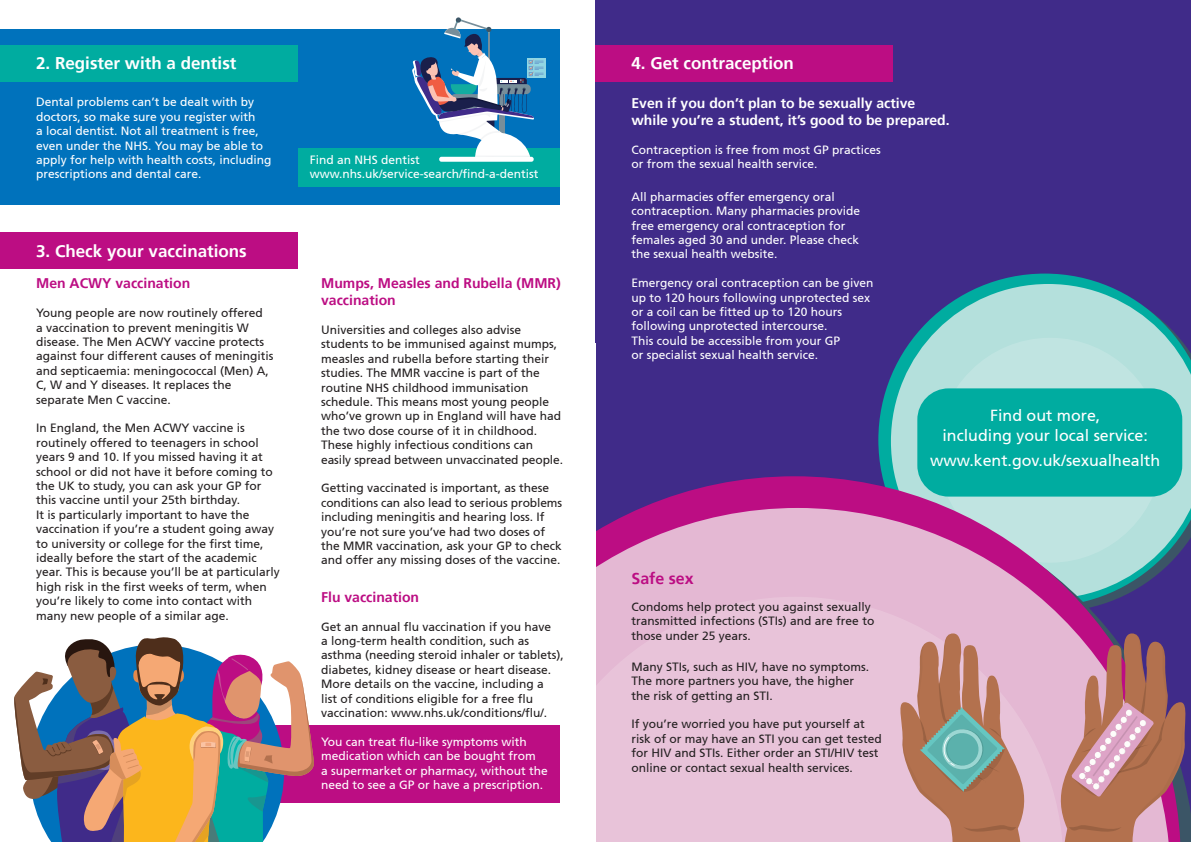
<style>
.page{position:relative;width:1191px;height:842px;background:#fff}
.page>*{position:absolute;margin:0;border:0;box-sizing:border-box;transform-origin:0 0}
.t1{font:700 17px "Frutiger 65";color:#fff}
.t2{font:16px "Frutiger 55 Roman";color:#fff}
.t3{font:700 16px "Frutiger 65";color:#bc0d83}
.t4{font:700 14px "Frutiger 65";color:#fff}
.t5{font:700 14px/16.8px "Frutiger 65";color:#bc0d83}
.t6{font:12px/14.4px "Frutiger 55 Roman";color:#231f20}
.t7{font:12px/14.4px "Frutiger 55 Roman";color:#fff}
</style>
<div class="page">
<div style="left:595px;top:0;width:596px;height:842px;background:#402b89"></div>
<svg style="left:878px;top:274px;width:225px;height:202px"></svg>
<svg style="left:891px;top:284px;width:300px;height:204px;fill:#b4e0dc"></svg>
<div style="left:937px;top:338px;width:225px;height:225px;background:#c0e4e1;border-radius:50%"></div>
<svg style="left:595px;top:476px;width:585px;height:87px"></svg>
<svg style="left:595px;top:508px;width:575px;height:125px;fill:#e4b8d3"></svg>
<svg style="left:595px;top:597px;width:468px;height:245px;background:#e7c0d7"></svg>
<div style="left:0;top:30px;width:559px;height:175px;background:#0072bc"></div>
<div style="left:0;top:45px;width:298px;height:36px;background:#00aca0"></div>
<div style="left:0;top:232px;width:298px;height:37px;background:#bc0d83"></div>
<div style="left:298px;top:148px;width:261px;height:39px;background:#00aca0"></div>
<div style="left:267px;top:726px;width:292px;height:77px;background:#bc0d83"></div>
<div style="left:527px;top:58px;width:18px;height:19px;background:#8acedf"></div>
<div style="left:439px;top:157px;width:94px;height:5px;background:#fff;border-radius:2px"></div>
<svg style="left:412px;top:17px;width:131px;height:142px"></svg>
<svg style="left:14px;top:637px;width:300px;height:205px"></svg>
<div style="left:595px;top:45px;width:298px;height:36px;background:#bc0d83"></div>
<div style="left:917px;top:388px;width:265px;height:109px;background:#00aca0;border-radius:31px"></div>
<svg style="left:896px;top:633px;width:137px;height:209px;background:#be9a94"></svg>
<svg style="left:1051px;top:633px;width:138px;height:209px;background:#b57d86"></svg>
<p class="t1" style="left:36px;top:54px;width:202px">2. Register with a dentist</p>
<p class="t1" style="left:631px;top:54px;width:164px">4. Get contraception</p>
<p class="t4" style="left:631px;top:95px;width:285px">Even if you don’t plan to be sexually active</p>
<p class="t4" style="left:631px;top:112px;width:319px">while you’re a student, it’s good to be prepared.</p>
<p class="t7" style="left:631px;top:142px;width:251px">Contraception is free from most GP practices</p>
<p class="t7" style="left:631px;top:157px;width:188px">or from the sexual health service.</p>
<p class="t7" style="left:631px;top:189px;width:205px">All pharmacies offer emergency oral</p>
<p class="t7" style="left:631px;top:204px;width:230px">contraception. Many pharmacies provide free emergency oral contraception for</p>
<p class="t7" style="left:631px;top:233px;width:229px">females aged 30 and under. Please check</p>
<p class="t7" style="left:631px;top:247px;width:148px">the sexual health website.</p>
<p class="t7" style="left:631px;top:276px;width:244px">Emergency oral contraception can be given up to 120 hours following unprotected sex or a coil can be fitted up to 120 hours</p>
<p class="t7" style="left:631px;top:319px;width:198px">following unprotected intercourse.</p>
<p class="t7" style="left:631px;top:333px;width:210px">This could be accessible from your GP</p>
<p class="t7" style="left:631px;top:348px;width:188px">or specialist sexual health service.</p>
<p class="t7" style="left:36px;top:95px;width:219px">Dental problems can’t be dealt with by</p>
<p class="t7" style="left:36px;top:109px;width:221px">doctors, so make sure you register with</p>
<p class="t7" style="left:36px;top:124px;width:237px">a local dentist. Not all treatment is free, even under the NHS. You may be able to apply for help with health costs, including prescriptions and dental care.</p>
<p class="t7" style="left:310px;top:153px;width:112px">Find an NHS dentist</p>
<p class="t7" style="left:310px;top:167px;width:230px">www.nhs.uk/service-search/find-a-dentist</p>
<p class="t1" style="left:36px;top:241px;width:212px">3. Check your vaccinations</p>
<p class="t5" style="left:36px;top:275px;width:156px">Men ACWY vaccination</p>
<p class="t6" style="left:36px;top:306px;width:239px">Young people are now routinely offered<br>a vaccination to prevent meningitis W disease. The Men ACWY vaccine protects against four different causes of meningitis and septicaemia: meningococcal (Men) A, C, W and Y diseases. It replaces the separate Men C vaccine.</p>
<p class="t6" style="left:36px;top:421px;width:210px">In England, the Men ACWY vaccine is</p>
<p class="t6" style="left:36px;top:435px;width:238px">routinely offered to teenagers in school years 9 and 10. If you missed having it at school or did not have it before coming to the UK to study, you can ask your GP for this vaccine until your 25th birthday.</p>
<p class="t6" style="left:36px;top:507px;width:215px">It is particularly important to have the</p>
<p class="t6" style="left:36px;top:522px;width:245px">vaccination if you’re a student going away to university or college for the first time, ideally before the start of the academic year. This is because you’ll be at particularly high risk in the first weeks of term, when you’re likely to come into contact with many new people of a similar age.</p>
<p class="t5" style="left:321px;top:275px;width:241px">Mumps, Measles and Rubella (MMR) vaccination</p>
<p class="t6" style="left:321px;top:323px;width:202px">Universities and colleges also advise</p>
<p class="t6" style="left:321px;top:337px;width:242px">students to be immunised against mumps, measles and rubella before starting their studies. The MMR vaccine is part of the routine NHS childhood immunisation schedule. This means most young people who’ve grown up in England will have had the two dose course of it in childhood.<br>These highly infectious conditions can</p>
<p class="t6" style="left:321px;top:452px;width:243px">easily spread between unvaccinated people.</p>
<p class="t6" style="left:321px;top:481px;width:242px">Getting vaccinated is important, as these conditions can also lead to serious problems including meningitis and hearing loss. If you’re not sure you’ve had two doses of the MMR vaccination, ask your GP to check and offer any missing doses of the vaccine.</p>
<p class="t5" style="left:321px;top:588px;width:100px">Flu vaccination</p>
<p class="t6" style="left:321px;top:619px;width:232px">Get an annual flu vaccination if you have</p>
<p class="t6" style="left:321px;top:634px;width:210px">a long-term health condition, such as</p>
<p class="t6" style="left:321px;top:648px;width:244px">asthma (needing steroid inhaler or tablets),</p>
<p class="t6" style="left:321px;top:662px;width:232px">diabetes, kidney disease or heart disease.<br>More details on the vaccine, including a</p>
<p class="t6" style="left:321px;top:691px;width:214px">list of conditions eligible for a free flu</p>
<p class="t6" style="left:321px;top:706px;width:228px">vaccination: www.nhs.uk/conditions/flu/.</p>
<p class="t7" style="left:321px;top:734px;width:207px">You can treat flu-like symptoms with</p>
<p class="t7" style="left:321px;top:749px;width:216px">medication which can be bought from</p>
<p class="t7" style="left:321px;top:763px;width:228px">a supermarket or pharmacy, without the need to see a GP or have a prescription.</p>
<p class="t2" style="left:990px;top:406px;width:112px">Find out more,</p>
<p class="t2" style="left:942px;top:426px;width:207px">including your local service:</p>
<p class="t2" style="left:930px;top:451px;width:231px">www.kent.gov.uk/sexualhealth</p>
<p class="t3" style="left:631px;top:569px;width:64px">Safe sex</p>
<p class="t6" style="left:631px;top:599px;width:241px">Condoms help protect you against sexually</p>
<p class="t6" style="left:631px;top:614px;width:244px">transmitted infections (STIs) and are free to</p>
<p class="t6" style="left:631px;top:628px;width:121px">those under 25 years.</p>
<p class="t6" style="left:631px;top:659px;width:239px">Many STIs, such as HIV, have no symptoms.<br>The more partners you have, the higher the risk of getting an STI.</p>
<p class="t6" style="left:631px;top:717px;width:252px">If you’re worried you have put yourself at risk of or may have an STI you can get tested for HIV and STIs. Either order an STI/HIV test online or contact sexual health services.</p>
</div>
